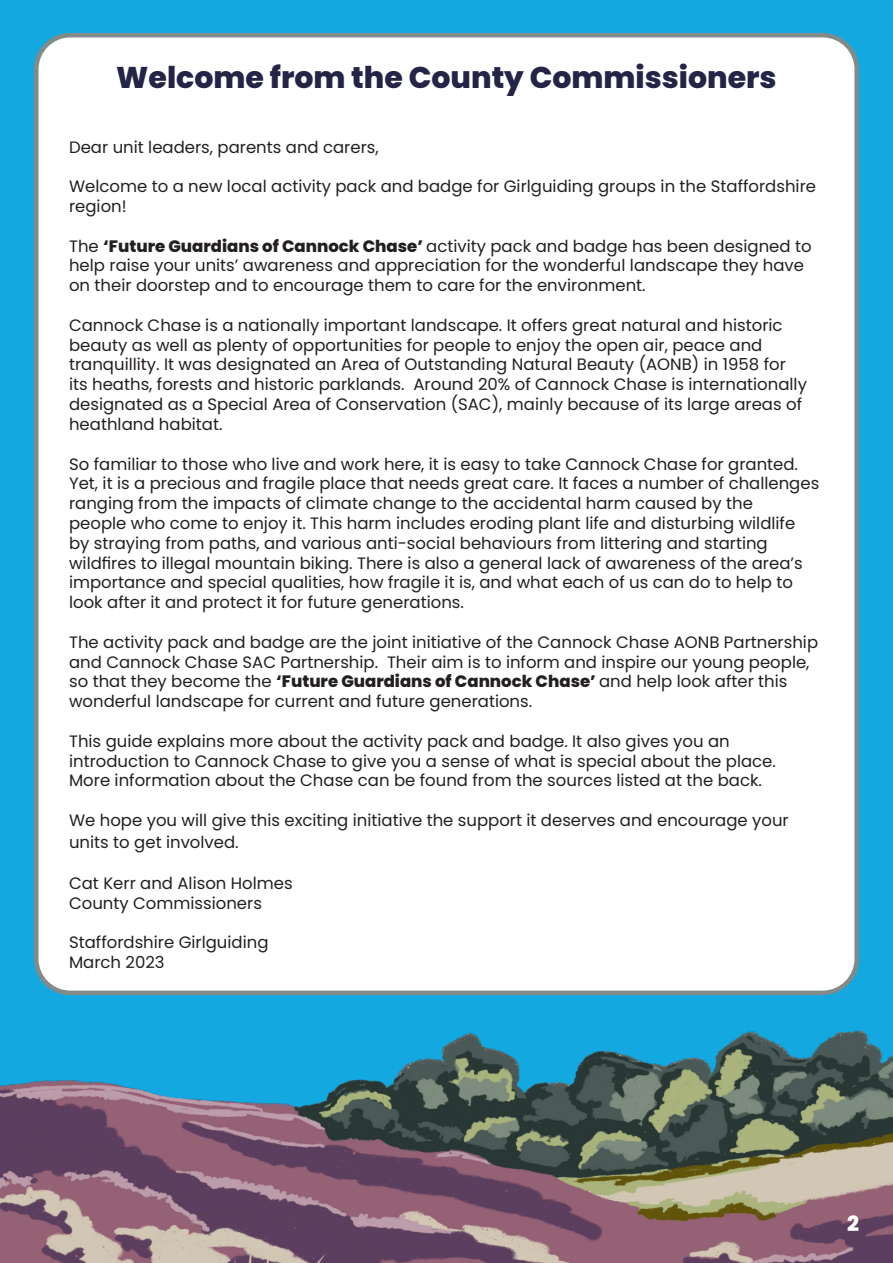
<style>
.page{position:relative;width:893px;height:1263px;background:#14a8e0}
.page>*{position:absolute;margin:0;border:0;box-sizing:border-box;transform-origin:0 0}
.t1{font:800 30px "Poppins";color:#232446}
.t2{font:800 21px "Poppins";color:#fff}
.t3{font:16.5px/19.8px "Poppins";color:#231f20}
.s1{font-weight:800}
</style>
<div class="page">
<div style="left:36px;top:35px;width:821px;height:958px;background:#fff;border-radius:34px"></div>
<div style="left:34px;top:33px;width:825px;height:962px;border:4px solid #828b88;border-radius:34px"></div>
<img style="left:0;top:1030px;width:893px;height:233px">
<p class="t1" style="left:116px;top:60px;width:662px">Welcome from the County Commissioners</p>
<p class="t3" style="left:69px;top:137px;width:311px">Dear unit leaders, parents and carers,</p>
<p class="t3" style="left:69px;top:177px;width:748px">Welcome to a new local activity pack and badge for Girlguiding groups in the Staffordshire region!</p>
<p class="t3" style="left:69px;top:236px;width:744px">The <span class="s1">‘Future Guardians of Cannock Chase’</span> activity pack and badge has been designed to help raise your units’ awareness and appreciation for the wonderful landscape they have on their doorstep and to encourage them to care for the environment.</p>
<p class="t3" style="left:69px;top:315px;width:739px">Cannock Chase is a nationally important landscape. It offers great natural and historic beauty as well as plenty of opportunities for people to enjoy the open air, peace and tranquillity. It was designated an Area of Outstanding Natural Beauty (AONB) in 1958 for its heaths, forests and historic parklands. Around 20% of Cannock Chase is internationally designated as a Special Area of Conservation (SAC), mainly because of its large areas of heathland habitat.</p>
<p class="t3" style="left:69px;top:454px;width:752px">So familiar to those who live and work here, it is easy to take Cannock Chase for granted.<br>Yet, it is a precious and fragile place that needs great care. It faces a number of challenges ranging from the impacts of climate change to the accidental harm caused by the<br>people who come to enjoy it. This harm includes eroding plant life and disturbing wildlife by straying from paths, and various anti-social behaviours from littering and starting wildfires to illegal mountain biking. There is also a general lack of awareness of the area’s importance and special qualities, how fragile it is, and what each of us can do to help to look after it and protect it for future generations.</p>
<p class="t3" style="left:69px;top:632px;width:751px">The activity pack and badge are the joint initiative of the Cannock Chase AONB Partnership and Cannock Chase SAC Partnership. Their aim is to inform and inspire our young people, so that they become the <span class="s1">‘Future Guardians of Cannock Chase’</span> and help look after this wonderful landscape for current and future generations.</p>
<p class="t3" style="left:69px;top:731px;width:708px">This guide explains more about the activity pack and badge. It also gives you an introduction to Cannock Chase to give you a sense of what is special about the place.<br>More information about the Chase can be found from the sources listed at the back.</p>
<p class="t3" style="left:69px;top:809px;width:721px;line-height:21.6px">We hope you will give this exciting initiative the support it deserves and encourage your units to get involved.</p>
<p class="t3" style="left:69px;top:873px;width:225px">Cat Kerr and Alison Holmes</p>
<p class="t3" style="left:69px;top:893px;width:194px">County Commissioners</p>
<p class="t3" style="left:69px;top:933px;width:201px">Staffordshire Girlguiding</p>
<p class="t3" style="left:69px;top:952px;width:97px">March 2023</p>
<p class="t2" style="left:847px;top:1211px;width:13px">2</p>
</div>
